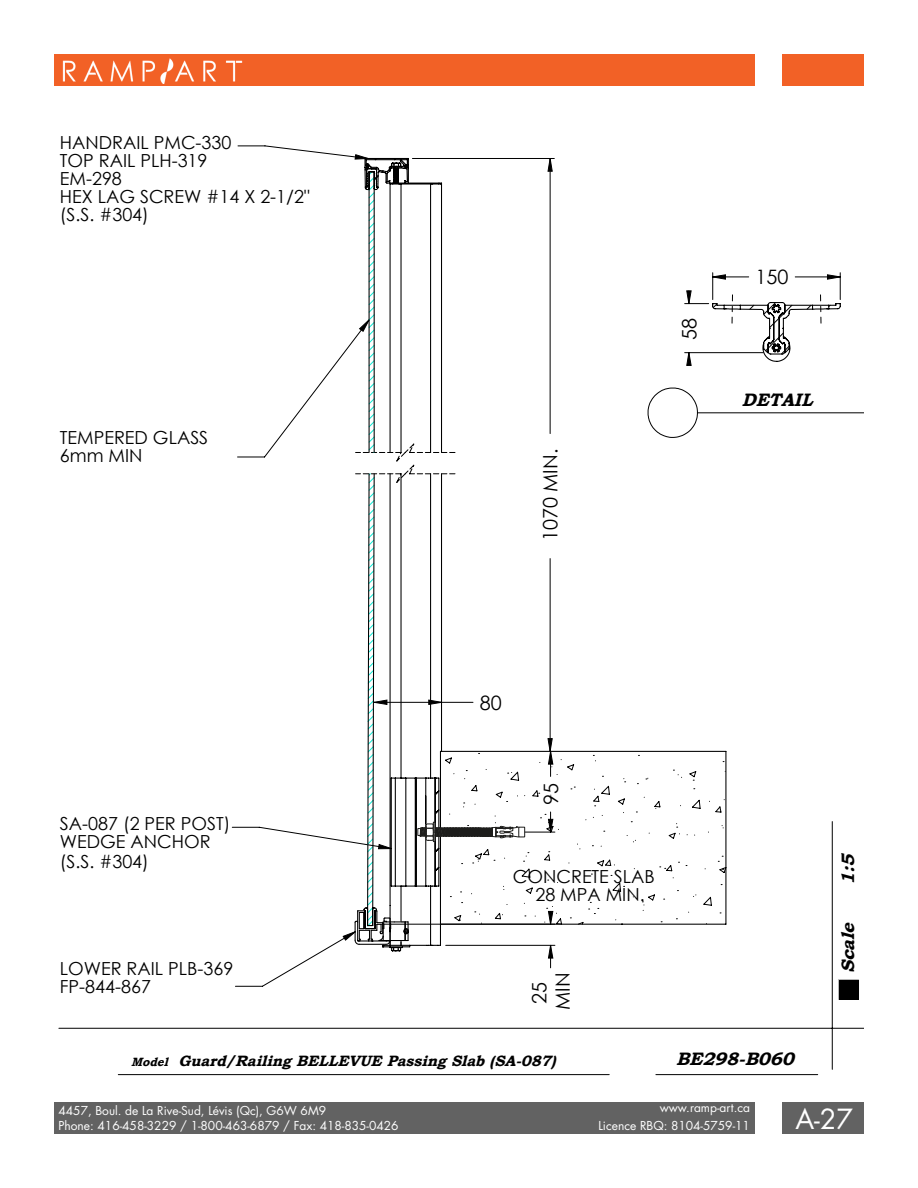
<style>
.page{position:relative;width:918px;height:1188px;background:#fff}
.page>*{position:absolute;margin:0;border:0;box-sizing:border-box;transform-origin:0 0}
.t1{font:27px "Futura Std";color:#fff}
.t2{font:19.8px/23.4px "Century Gothic";color:#000;text-align:center}
.t3{font:18px/18px "Century Gothic";color:#000}
.t4{font:italic 700 18px "Bookman Old Style";color:#000}
.t5{font:italic 700 15px "Bookman Old Style";color:#000}
.t6{font:12px/15px "Futura Std";color:#fff}
.s1{font-size:12px}
</style>
<div class="page">
<div style="left:54px;top:1102px;width:701px;height:32px;background:#626262"></div>
<div style="left:782px;top:1102px;width:82px;height:32px;background:#626262"></div>
<div style="left:54px;top:54px;width:701px;height:32px;background:#f26126"></div>
<div style="left:782px;top:54px;width:82px;height:32px;background:#f26126"></div>
<hr style="left:118px;top:1074px;width:491px;height:1px;background:#000">
<hr style="left:656px;top:1074px;width:162px;height:1px;background:#000">
<hr style="left:59px;top:1028px;width:805px;height:1px;background:#000">
<hr style="left:832px;top:822px;width:1px;height:247px;background:#000">
<hr style="left:59px;top:126px;width:805px;height:1px;background:#000">
<hr style="left:697px;top:412px;width:167px;height:1px;background:#000">
<hr style="left:895px;top:126px;width:1px;height:696px;background:#000">
<svg style="left:838px;top:979px;width:21px;height:21px"></svg>
<div style="left:839px;top:980px;width:20px;height:19px;background:#000"></div>
<svg style="left:232px;top:145px;width:110px;height:842px"></svg>
<svg style="left:382px;top:158px;width:345px;height:794px"></svg>
<svg style="left:685px;top:273px;width:156px;height:93px"></svg>
<svg style="left:342px;top:154px;width:183px;height:791px"></svg>
<p class="t3" style="left:60px;top:133px;width:251px">HANDRAIL PMC-330<br>TOP RAIL PLH-319<br>EM-298<br>HEX LAG SCREW #14 X 2-1/2" (S.S. #304)</p>
<p class="t3" style="left:60px;top:428px;width:150px">TEMPERED GLASS<br>6mm MIN</p>
<p class="t2" style="left:538px;top:541px;width:94px;rotate:-90deg">1070 MIN.</p>
<p class="t2" style="left:677px;top:340px;width:23px;rotate:-90deg">58</p>
<p class="t2" style="left:756px;top:265px;width:34px">150</p>
<p class="t4" style="left:742px;top:389px;width:78px">DETAIL</p>
<p class="t2" style="left:480px;top:690px;width:23px">80</p>
<p class="t3" style="left:60px;top:814px;width:172px;line-height:18.8px">SA-087 (2 PER POST)<br>WEDGE ANCHOR (S.S. #304)</p>
<p class="t2" style="left:539px;top:805px;width:23px;rotate:-90deg">95</p>
<p class="t3" style="left:535px;top:867px;width:121px;text-indent:-22px">CONCRETE SLAB<br>28 MPA MIN.</p>
<p class="t3" style="left:60px;top:960px;width:175px">LOWER RAIL PLB-369<br>FP-844-867</p>
<p class="t2" style="left:527px;top:1010px;width:39px;rotate:-90deg">25<br>MIN</p>
<p class="t5" style="left:131px;top:1052px;width:431px"><span class="s1">Model</span> Guard/Railing BELLEVUE Passing Slab (SA-087)</p>
<p class="t4" style="left:676px;top:1048px;width:125px">BE298-B060</p>
<p class="t4" style="left:837px;top:885px;width:38px;rotate:-90deg">1:5</p>
<p class="t4" style="left:837px;top:973px;width:58px;rotate:-90deg">Scale</p>
<p class="t6" style="left:598px;top:1099px;width:153px;line-height:18px;text-align:right">www.ramp-art.ca<br>Licence RBQ: 8104-5759-11</p>
<p class="t6" style="left:58px;top:1103px;width:342px">4457, Boul. de La Rive-Sud, Lévis (Qc), G6W 6M9<br>Phone: 416-458-3229 / 1-800-463-6879 / Fax: 418-835-0426</p>
<h1 class="t1" style="left:795px;top:1102px;width:59px">A-27</h1>
</div>
